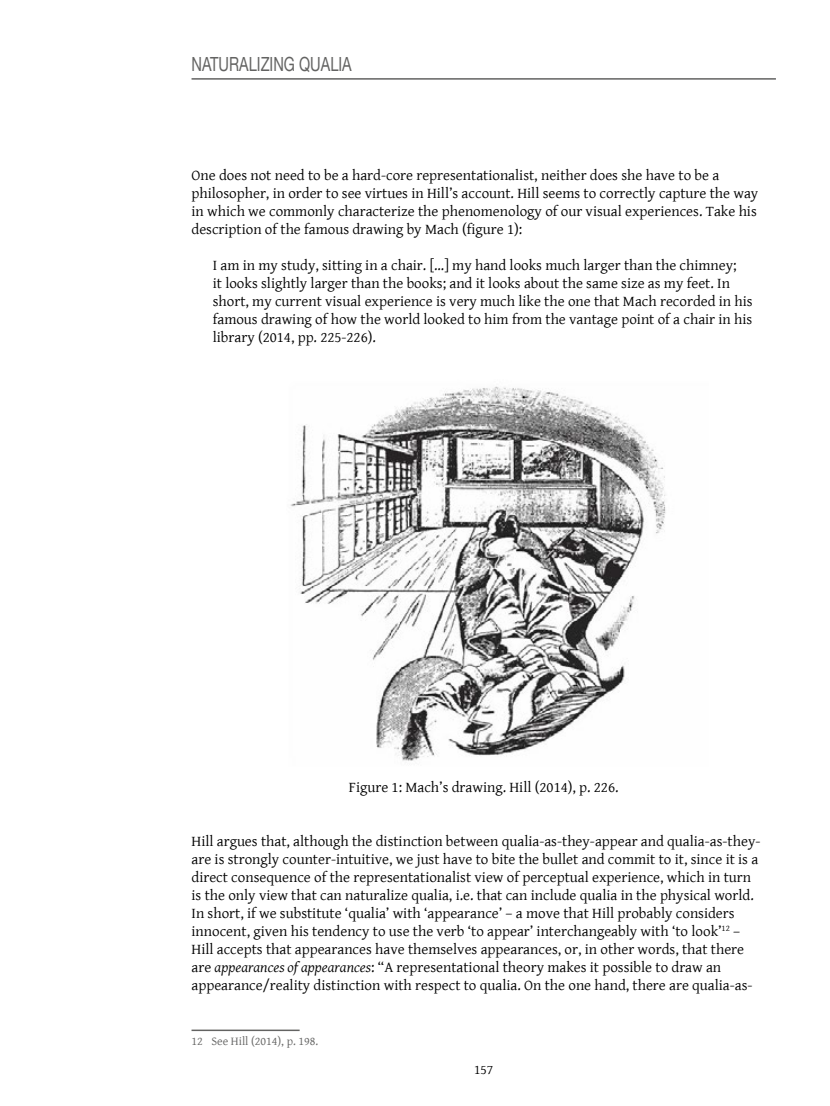
<style>
.page{position:relative;width:830px;height:1106px;background:#fff}
.page>*{position:absolute;margin:0;border:0;box-sizing:border-box;transform-origin:0 0}
.t1{font:19.5px "Helvetica Neue";color:#636362;scale:.75 1}
.t2{font:15px/18px "Gentium Basic";color:#000}
.t3{font:13.5px "Gentium Basic";color:#000}
.t4{font:12px "Gentium Basic";color:#636362}
.s1{font-style:italic}
</style>
<div class="page">
<hr style="left:191px;top:78px;width:584px;height:2px;background:#636362">
<img style="left:290px;top:386px;width:376px;height:375px">
<hr style="left:191px;top:1029px;width:108px;height:2px;background:#636362">
<h1 class="t1" style="left:191px;top:50px;width:27px">NATURALIZING</h1>
<h1 class="t1" style="left:299px;top:50px;width:27px">QUALIA</h1>
<p class="t2" style="left:191px;top:166px;width:568px">One does not need to be a hard-core representationalist, neither does she have to be a philosopher, in order to see virtues in Hill’s account. Hill seems to correctly capture the way in which we commonly characterize the phenomenology of our visual experiences. Take his description of the famous drawing by Mach (figure 1):</p>
<p class="t2" style="left:213px;top:256px;width:541px">I am in my study, sitting in a chair. […] my hand looks much larger than the chimney;<br>it looks slightly larger than the books; and it looks about the same size as my feet. In short, my current visual experience is very much like the one that Mach recorded in his famous drawing of how the world looked to him from the vantage point of a chair in his library (2014, pp. 225-226).</p>
<p class="t2" style="left:349px;top:778px;width:271px">Figure 1: Mach’s drawing. Hill (2014), p. 226.</p>
<p class="t2" style="left:191px;top:832px;width:570px">Hill argues that, although the distinction between qualia-as-they-appear and qualia-as-they&shy;are is strongly counter-intuitive, we just have to bite the bullet and commit to it, since it is a direct consequence of the representationalist view of perceptual experience, which in turn is the only view that can naturalize qualia, i.e. that can include qualia in the physical world.<br>In short, if we substitute ‘qualia’ with ‘appearance’ – a move that Hill probably considers innocent, given his tendency to use the verb ‘to appear’ interchangeably with ‘to look’<sup>12</sup> – Hill accepts that appearances have themselves appearances, or, in other words, that there are <span class="s1">appearances of appearances</span>: “A representational theory makes it possible to draw an appearance/reality distinction with respect to qualia. On the one hand, there are qualia-as-</p>
<p class="t4" style="left:191px;top:1032px;width:128px">12 See Hill (2014), p. 198.</p>
<p class="t3" style="left:474px;top:1060px;width:20px">157</p>
</div>
